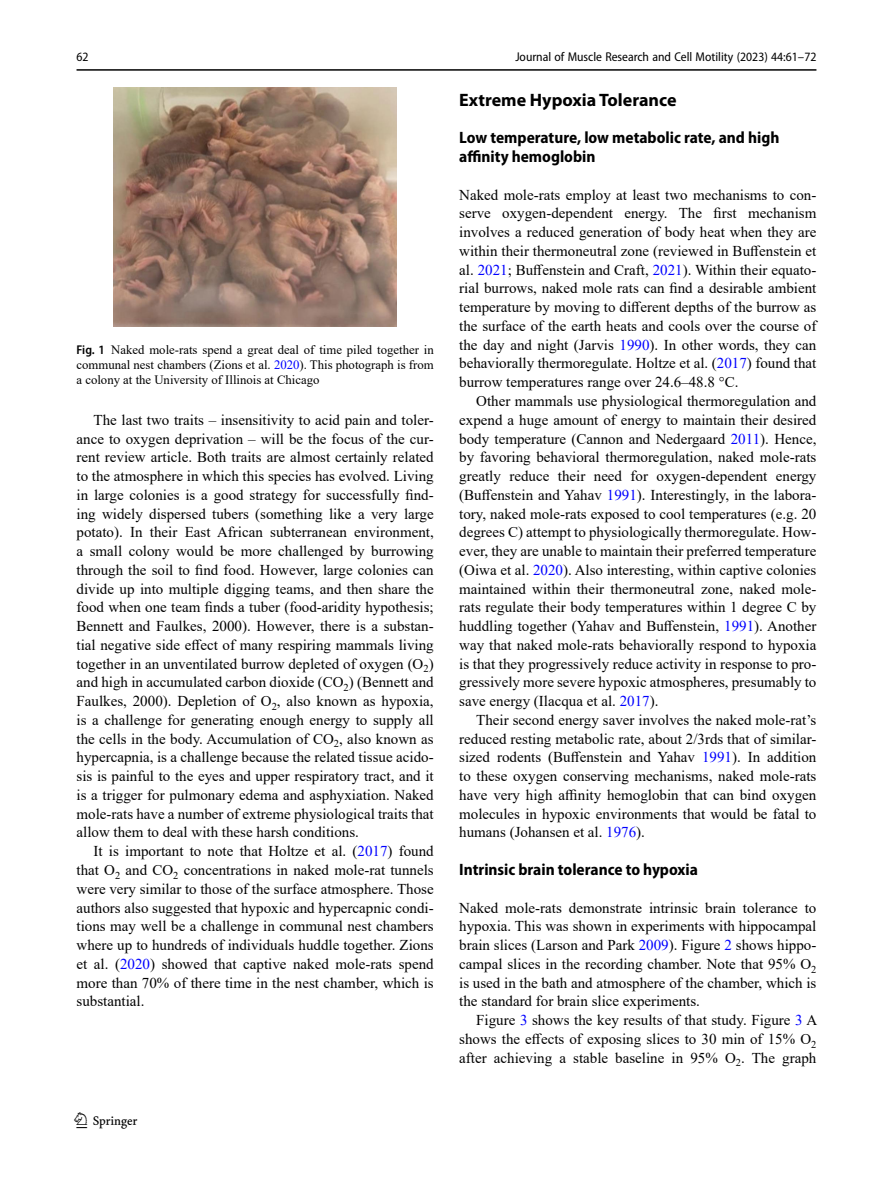
<style>
.page{position:relative;width:893px;height:1187px;background:#fff}
.page>*{position:absolute;margin:0;border:0;box-sizing:border-box;transform-origin:0 0}
.t1{font:22.5px "Springnew";color:#000}
.Head_1{font:700 18px "Myriad Pro";color:#000}
.Head_2_After_1{font:700 semi-condensed 16.5px/18.8px "Myriad Pro";color:#000}
.Head_2{font:700 semi-condensed 16.5px "Myriad Pro";color:#000}
.Body_Text_Indent{font:15px/18.8px "Times New Roman";color:#000;text-align:justify}
.Body_Text{font:15px/18.8px "Times New Roman";color:#000;text-align:justify}
.Figure_Caption{font:12.75px/15px "Times New Roman";color:#000;text-align:justify}
.t2{font:semi-condensed 12.75px "Myriad Pro";color:#000}
.s1{font-family:"Myriad Pro";font-weight:600;font-stretch:semi-condensed}
.s2{color:#00f}
</style>
<div class="page">
<hr style="left:77px;top:69px;width:739px;height:2px;background:#000">
<img style="left:114px;top:87px;width:283px;height:239px">
<p class="t2" style="left:77px;top:49px;width:14px">62</p>
<p class="Figure_Caption" style="left:77px;top:342px;width:359px"><span class="s1">Fig. 1</span> Naked mole-rats spend a great deal of time piled together in communal nest chambers (Zions et al. <span class="s2">2020</span>). This photograph is from a colony at the University of Illinois at Chicago</p>
<p class="Body_Text_Indent" style="left:77px;top:410px;width:359px;text-indent:17px">The last two traits – insensitivity to acid pain and toler&shy;ance to oxygen deprivation – will be the focus of the cur&shy;rent review article. Both traits are almost certainly related to the atmosphere in which this species has evolved. Living in large colonies is a good strategy for successfully find&shy;ing widely dispersed tubers (something like a very large potato). In their East African subterranean environment, a small colony would be more challenged by burrowing through the soil to find food. However, large colonies can divide up into multiple digging teams, and then share the food when one team finds a tuber (food-aridity hypothesis; Bennett and Faulkes, 2000). However, there is a substan&shy;tial negative side effect of many respiring mammals living together in an unventilated burrow depleted of oxygen (O<sub>2</sub>) and high in accumulated carbon dioxide (CO<sub>2</sub>) (Bennett and Faulkes, 2000). Depletion of O<sub>2</sub>, also known as hypoxia, is a challenge for generating enough energy to supply all the cells in the body. Accumulation of CO<sub>2</sub>, also known as hypercapnia, is a challenge because the related tissue acido&shy;sis is painful to the eyes and upper respiratory tract, and it is a trigger for pulmonary edema and asphyxiation. Naked mole-rats have a number of extreme physiological traits that allow them to deal with these harsh conditions.</p>
<p class="Body_Text_Indent" style="left:77px;top:841px;width:359px;text-indent:17px">It is important to note that Holtze et al. (<span class="s2">2017</span>) found that O<sub>2</sub> and CO<sub>2</sub> concentrations in naked mole-rat tunnels were very similar to those of the surface atmosphere. Those authors also suggested that hypoxic and hypercapnic condi&shy;tions may well be a challenge in communal nest chambers where up to hundreds of individuals huddle together. Zions et al. (<span class="s2">2020</span>) showed that captive naked mole-rats spend more than 70% of there time in the nest chamber, which is substantial.</p>
<h1 class="t1" style="left:77px;top:1107px;width:63px">1 3</h1>
<p class="t2" style="left:515px;top:49px;width:303px">Journal of Muscle Research and Cell Motility (2023) 44:61–72</p>
<p class="Head_1" style="left:459px;top:88px;width:219px">Extreme Hypoxia Tolerance</p>
<p class="Head_2_After_1" style="left:459px;top:129px;width:322px">Low temperature, low metabolic rate, and high affinity hemoglobin</p>
<p class="Body_Text" style="left:459px;top:185px;width:359px">Naked mole-rats employ at least two mechanisms to con&shy;serve oxygen-dependent energy. The first mechanism involves a reduced generation of body heat when they are within their thermoneutral zone (reviewed in Buffenstein et al. <span class="s2">2021</span>; Buffenstein and Craft, <span class="s2">2021</span>). Within their equato&shy;rial burrows, naked mole rats can find a desirable ambient temperature by moving to different depths of the burrow as the surface of the earth heats and cools over the course of the day and night (Jarvis <span class="s2">1990</span>). In other words, they can behaviorally thermoregulate. Holtze et al. (<span class="s2">2017</span>) found that burrow temperatures range over 24.6–48.8 °C.</p>
<p class="Body_Text_Indent" style="left:459px;top:391px;width:359px;text-indent:17px">Other mammals use physiological thermoregulation and expend a huge amount of energy to maintain their desired body temperature (Cannon and Nedergaard <span class="s2">2011</span>). Hence, by favoring behavioral thermoregulation, naked mole-rats greatly reduce their need for oxygen-dependent energy (Buffenstein and Yahav <span class="s2">1991</span>). Interestingly, in the labora&shy;tory, naked mole-rats exposed to cool temperatures (e.g. 20 degrees C) attempt to physiologically thermoregulate. How&shy;ever, they are unable to maintain their preferred temperature (Oiwa et al. <span class="s2">2020</span>). Also interesting, within captive colonies maintained within their thermoneutral zone, naked mole&shy;rats regulate their body temperatures within 1 degree C by huddling together (Yahav and Buffenstein, <span class="s2">1991</span>). Another way that naked mole-rats behaviorally respond to hypoxia is that they progressively reduce activity in response to pro&shy;gressively more severe hypoxic atmospheres, presumably to save energy (Ilacqua et al. <span class="s2">2017</span>).</p>
<p class="Body_Text_Indent" style="left:459px;top:710px;width:359px;text-indent:17px">Their second energy saver involves the naked mole-rat’s reduced resting metabolic rate, about 2/3rds that of similar&shy;sized rodents (Buffenstein and Yahav <span class="s2">1991</span>). In addition to these oxygen conserving mechanisms, naked mole-rats have very high affinity hemoglobin that can bind oxygen molecules in hypoxic environments that would be fatal to humans (Johansen et al. <span class="s2">1976</span>).</p>
<p class="Head_2" style="left:459px;top:860px;width:240px">Intrinsic brain tolerance to hypoxia</p>
<p class="Body_Text" style="left:459px;top:897px;width:359px">Naked mole-rats demonstrate intrinsic brain tolerance to hypoxia. This was shown in experiments with hippocampal brain slices (Larson and Park <span class="s2">2009</span>). Figure <span class="s2">2</span> shows hippo&shy;campal slices in the recording chamber. Note that 95% O<sub>2 </sub>is used in the bath and atmosphere of the chamber, which is the standard for brain slice experiments.</p>
<p class="Body_Text_Indent" style="left:459px;top:1010px;width:359px;text-indent:17px">Figure <span class="s2">3</span> shows the key results of that study. Figure <span class="s2">3</span> A shows the effects of exposing slices to 30 min of 15% O<sub>2 </sub>after achieving a stable baseline in 95% O<sub>2</sub>. The graph</p>
</div>
